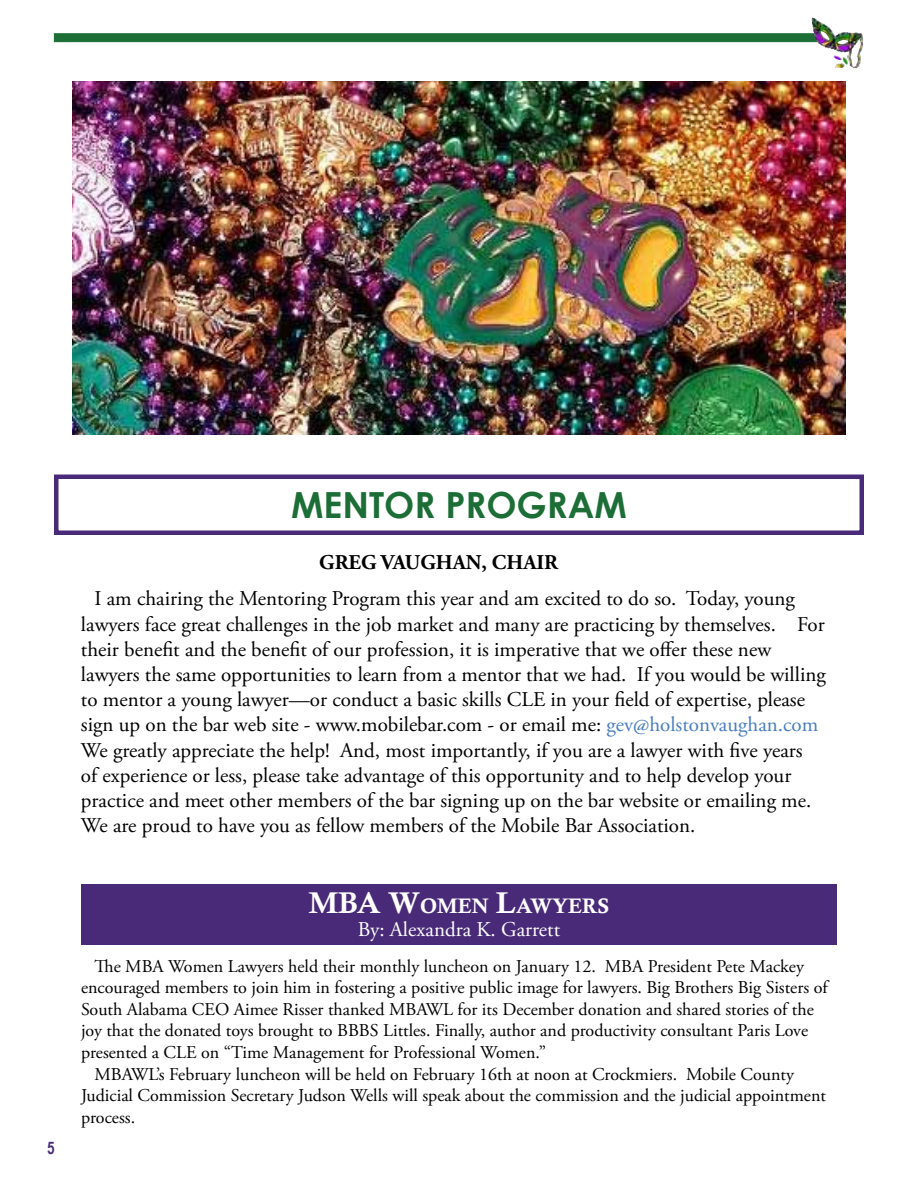
<style>
.page{position:relative;width:918px;height:1188px;background:#fff}
.page>*{position:absolute;margin:0;border:0;box-sizing:border-box;transform-origin:0 0}
.t1{font:700 36px "Century Gothic";color:#1c6e36}
.t2{font:21px/25.2px "Adobe Garamond Pro";color:#000}
.t3{font:21px "Adobe Garamond Pro";color:#fff}
.t4{font:700 21px "Adobe Garamond Pro";color:#000}
.t5{font:21px "Calis MT Bol";color:#fff}
.t6{font:18px "Adobe Garamond Pro";color:#000}
.t7{font:700 17.4px "Arial Narrow";color:#492a78;scale:.95 1}
.s1{color:#487dbf}
.s2{font-size:30px}
</style>
<div class="page">
<div style="left:54px;top:33px;width:765px;height:9px;background:#1c6e36;border:1px solid #1c6e36"></div>
<img style="left:812px;top:18px;width:52px;height:50px">
<img style="left:72px;top:81px;width:774px;height:353px">
<div style="left:54px;top:475px;width:810px;height:60px;border:4px solid #492a78"></div>
<div style="left:81px;top:884px;width:756px;height:61px;background:#492a78"></div>
<p class="t7" style="left:47px;top:1135px;width:9px">5</p>
<h1 class="t1" style="left:291px;top:483px;width:337px">MENTOR PROGRAM</h1>
<p class="t4" style="left:319px;top:550px;width:240px">GREG VAUGHAN, CHAIR</p>
<p class="t2" style="left:81px;top:587px;width:746px;text-indent:14px">I am chairing the Mentoring Program this year and am excited to do so. Today, young lawyers face great challenges in the job market and many are practicing by themselves. For their benefit and the benefit of our profession, it is imperative that we offer these new lawyers the same opportunities to learn from a mentor that we had. If you would be willing to mentor a young lawyer—or conduct a basic skills CLE in your field of expertise, please sign up on the bar web site - www.mobilebar.com - or email me: <span class="s1">gev@holstonvaughan.com </span>We greatly appreciate the help! And, most importantly, if you are a lawyer with five years<br>of experience or less, please take advantage of this opportunity and to help develop your practice and meet other members of the bar signing up on the bar website or emailing me.<br>We are proud to have you as fellow members of the Mobile Bar Association.</p>
<p class="t5" style="left:309px;top:894px;width:302px"><span class="s2">MBA W</span>OMEN <span class="s2">L</span>AWYERS</p>
<p class="t3" style="left:358px;top:917px;width:204px">By: Alexandra K. Garrett</p>
<p class="t6" style="left:94px;top:955px;width:711px">The MBA Women Lawyers held their monthly luncheon on January 12. MBA President Pete Mackey</p>
<p class="t6" style="left:81px;top:977px;width:748px">encouraged members to join him in fostering a positive public image for lawyers. Big Brothers Big Sisters of</p>
<p class="t6" style="left:81px;top:998px;width:734px">South Alabama CEO Aimee Risser thanked MBAWL for its December donation and shared stories of the</p>
<p class="t6" style="left:81px;top:1020px;width:729px">joy that the donated toys brought to BBBS Littles. Finally, author and productivity consultant Paris Love</p>
<p class="t6" style="left:81px;top:1041px;width:467px">presented a CLE on “Time Management for Professional Women.”</p>
<p class="t6" style="left:94px;top:1063px;width:701px">MBAWL’s February luncheon will be held on February 16th at noon at Crockmiers. Mobile County</p>
<p class="t6" style="left:81px;top:1085px;width:747px">Judicial Commission Secretary Judson Wells will speak about the commission and the judicial appointment</p>
<p class="t6" style="left:81px;top:1106px;width:56px">process.</p>
</div>
